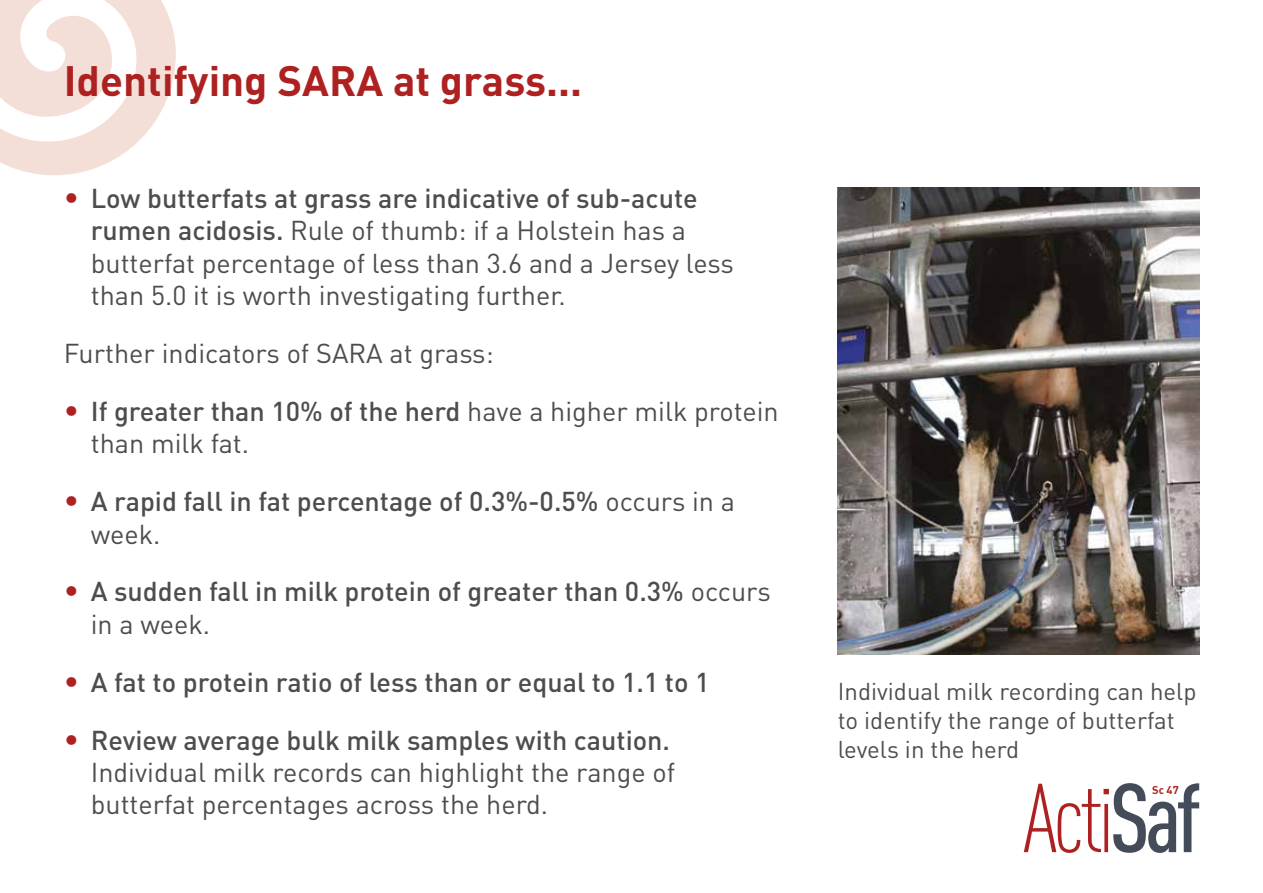
<style>
.page{position:relative;width:1263px;height:893px;background:#fff}
.page>*{position:absolute;margin:0;border:0;box-sizing:border-box;transform-origin:0 0}
.t1{font:700 42px "DIN Pro";color:#ad2221}
.t2{font:27px/32.4px "DIN Pro";color:#4d4d4c}
.t3{font:500 27px/32.4px "DIN Pro";color:#4d4d4c}
.t4{font:24px/28.8px "DIN Pro";color:#4d4d4c}
.t5{font:700 11.1px "DIN";color:#ad2221}
.s1{font-weight:500;font-size:30px;color:#ad2221}
.s2{font-weight:500}
.s3{font-size:30px;color:#ad2221}
.s4{font-weight:400}
</style>
<div class="page">
<svg style="left:0;top:0;width:176px;height:175px"></svg>
<svg style="left:1024px;top:783px;width:175px;height:70px"></svg>
<img style="left:838px;top:187px;width:361px;height:468px">
<h1 class="t1" style="left:64px;top:52px;width:520px">Identifying SARA at grass...</h1>
<p class="t2" style="left:91px;top:181px;width:645px;text-indent:-27px"><span class="s1">•</span> <span class="s2">Low butterfats at grass are indicative of sub-acute rumen acidosis.</span> Rule of thumb: if a Holstein has a butterfat percentage of less than 3.6 and a Jersey less than 5.0 it is worth investigating further.</p>
<p class="t2" style="left:64px;top:336px;width:431px">Further indicators of SARA at grass:</p>
<p class="t2" style="left:91px;top:394px;width:689px;text-indent:-27px"><span class="s1">•</span> <span class="s2">If greater than 10% of the herd</span> have a higher milk protein than milk fat.</p>
<p class="t3" style="left:91px;top:484px;width:646px;text-indent:-27px"><span class="s3">•</span> A rapid fall in fat percentage of 0.3%-0.5% <span class="s4">occurs in a week.</span></p>
<p class="t3" style="left:91px;top:574px;width:681px;text-indent:-27px"><span class="s3">•</span> A sudden fall in milk protein of greater than 0.3% <span class="s4">occurs in a week.</span></p>
<p class="t3" style="left:64px;top:665px;width:647px"><span class="s3">•</span> A fat to protein ratio of less than or equal to 1.1 to 1</p>
<p class="t2" style="left:91px;top:723px;width:586px;text-indent:-27px"><span class="s1">•</span> <span class="s2">Review average bulk milk samples with caution.<br></span>Individual milk records can highlight the range of butterfat percentages across the herd.</p>
<p class="t4" style="left:838px;top:676px;width:360px">Individual milk recording can help to identify the range of butterfat levels in the herd</p>
<p class="t5" style="left:1152px;top:782px;width:28px">Sc 47</p>
</div>
